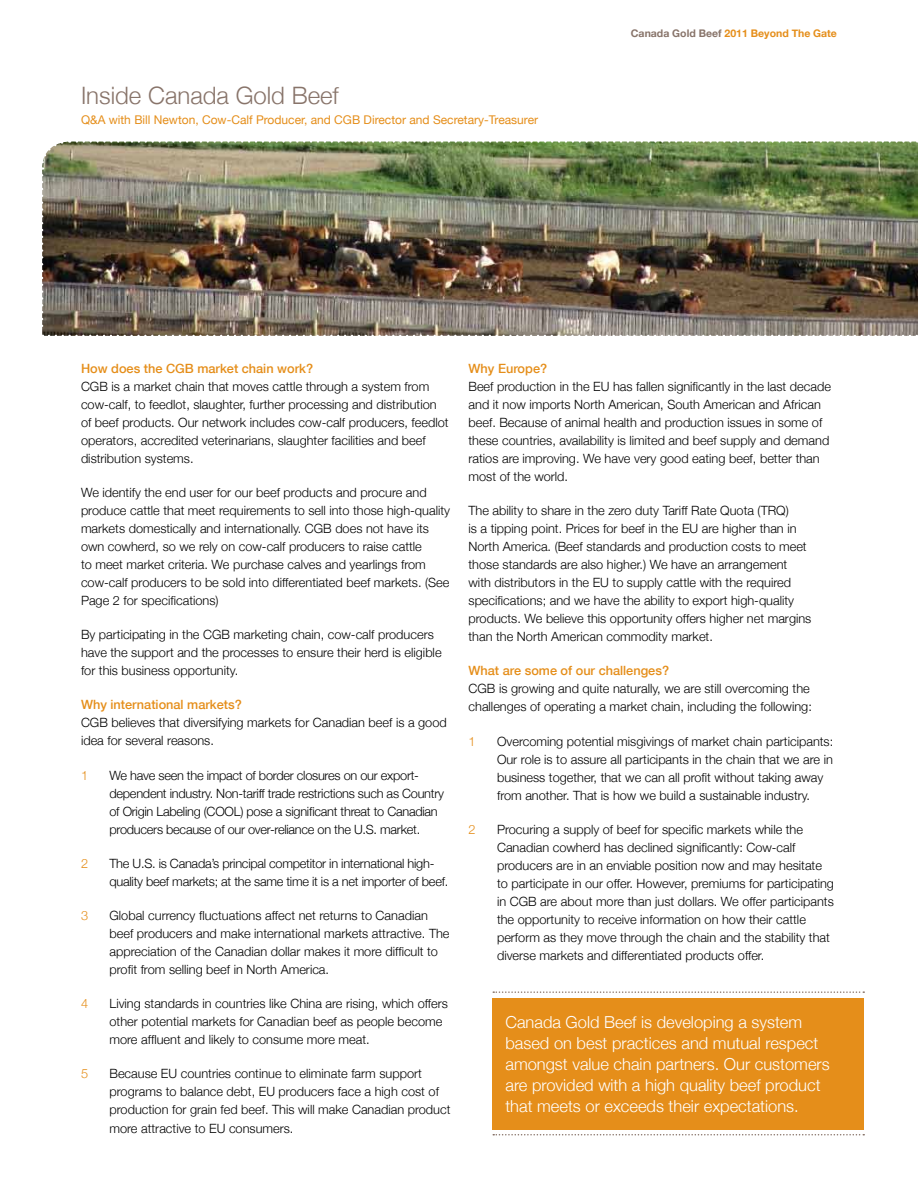
<style>
.page{position:relative;width:918px;height:1188px;background:#fff}
.page>*{position:absolute;margin:0;border:0;box-sizing:border-box;transform-origin:0 0}
.t1{font:300 24px "Helvetica Neue";color:#88746a}
.t2{font:300 16.5px/21px "Helvetica Neue";color:#fff}
.t3{font:300 12.75px/18px "Helvetica Neue";color:#000}
.t4{font:300 12.75px/18px "Helvetica Neue";letter-spacing:-.02em;color:#000}
.t5{font:500 12.75px "Helvetica Neue";color:#e58e1a}
.t6{font:300 12.75px "Helvetica Neue";color:#e58e1a}
.t7{font:12px "Helvetica Neue";color:#e58e1a}
.t8{font:700 10.5px "Helvetica Neue";color:#e58e1a}
.s1{color:#88746a}
</style>
<div class="page">
<img style="left:42px;top:141px;width:876px;height:195px">
<svg style="left:493px;top:991px;width:371px;height:2px"></svg>
<svg style="left:493px;top:1134px;width:371px;height:1px"></svg>
<div style="left:492px;top:998px;width:372px;height:132px;background:#e58e1a"></div>
<h1 class="t1" style="left:81px;top:81px;width:259px">Inside Canada Gold Beef</h1>
<p class="t7" style="left:81px;top:112px;width:459px">Q&amp;A with Bill Newton, Cow-Calf Producer, and CGB Director and Secretary-Treasurer</p>
<p class="t8" style="left:631px;top:27px;width:208px"><span class="s1">Canada Gold Beef</span> 2011 Beyond The Gate</p>
<p class="t5" style="left:81px;top:361px;width:234px">How does the CGB market chain work?</p>
<p class="t3" style="left:81px;top:377px;width:369px">CGB is a market chain that moves cattle through a system from cow-calf, to feedlot, slaughter, further processing and distribution of beef products. Our network includes cow-calf producers, feedlot operators, accredited veterinarians, slaughter facilities and beef distribution systems.</p>
<p class="t3" style="left:81px;top:483px;width:371px">We identify the end user for our beef products and procure and produce cattle that meet requirements to sell into those high-quality markets domestically and internationally. CGB does not have its own cowherd, so we rely on cow-calf producers to raise cattle<br>to meet market criteria. We purchase calves and yearlings from cow-calf producers to be sold into differentiated beef markets. (See Page 2 for specifications)</p>
<p class="t3" style="left:81px;top:625px;width:362px">By participating in the CGB marketing chain, cow-calf producers have the support and the processes to ensure their herd is eligible for this business opportunity.</p>
<p class="t5" style="left:81px;top:697px;width:162px">Why international markets?</p>
<p class="t3" style="left:81px;top:714px;width:367px">CGB believes that diversifying markets for Canadian beef is a good idea for several reasons.</p>
<p class="t6" style="left:81px;top:767px;width:9px">1</p>
<p class="t4" style="left:109px;top:766px;width:336px">We have seen the impact of border closures on our export&shy;dependent industry. Non-tariff trade restrictions such as Country of Origin Labeling (COOL) pose a significant threat to Canadian producers because of our over-reliance on the U.S. market.</p>
<p class="t6" style="left:81px;top:856px;width:9px">2</p>
<p class="t4" style="left:109px;top:854px;width:340px">The U.S. is Canada’s principal competitor in international high&shy;quality beef markets; at the same time it is a net importer of beef.</p>
<p class="t6" style="left:81px;top:908px;width:9px">3</p>
<p class="t3" style="left:109px;top:906px;width:342px">Global currency fluctuations affect net returns to Canadian beef producers and make international markets attractive. The appreciation of the Canadian dollar makes it more difficult to profit from selling beef in North America.</p>
<p class="t6" style="left:81px;top:996px;width:9px">4</p>
<p class="t3" style="left:109px;top:994px;width:340px">Living standards in countries like China are rising, which offers other potential markets for Canadian beef as people become more affluent and likely to consume more meat.</p>
<p class="t6" style="left:81px;top:1066px;width:9px">5</p>
<p class="t3" style="left:109px;top:1065px;width:343px">Because EU countries continue to eliminate farm support programs to balance debt, EU producers face a high cost of production for grain fed beef. This will make Canadian product more attractive to EU consumers.</p>
<p class="t5" style="left:469px;top:361px;width:80px">Why Europe?</p>
<p class="t3" style="left:469px;top:377px;width:364px">Beef production in the EU has fallen significantly in the last decade and it now imports North American, South American and African beef. Because of animal health and production issues in some of these countries, availability is limited and beef supply and demand ratios are improving. We have very good eating beef, better than most of the world.</p>
<p class="t3" style="left:469px;top:501px;width:344px">The ability to share in the zero duty Tariff Rate Quota (TRQ)<br>is a tipping point. Prices for beef in the EU are higher than in North America. (Beef standards and production costs to meet those standards are also higher.) We have an arrangement with distributors in the EU to supply cattle with the required specifications; and we have the ability to export high-quality products. We believe this opportunity offers higher net margins than the North American commodity market.</p>
<p class="t5" style="left:469px;top:663px;width:202px">What are some of our challenges?</p>
<p class="t3" style="left:469px;top:680px;width:345px">CGB is growing and quite naturally, we are still overcoming the challenges of operating a market chain, including the following:</p>
<p class="t6" style="left:469px;top:733px;width:9px">1</p>
<p class="t3" style="left:497px;top:732px;width:338px">Overcoming potential misgivings of market chain participants:<br>Our role is to assure all participants in the chain that we are in business together, that we can all profit without taking away from another. That is how we build a sustainable industry.</p>
<p class="t6" style="left:469px;top:821px;width:9px">2</p>
<p class="t3" style="left:497px;top:820px;width:339px">Procuring a supply of beef for specific markets while the Canadian cowherd has declined significantly: Cow-calf producers are in an enviable position now and may hesitate to participate in our offer. However, premiums for participating in CGB are about more than just dollars. We offer participants the opportunity to receive information on how their cattle perform as they move through the chain and the stability that diverse markets and differentiated products offer.</p>
<p class="t2" style="left:505px;top:1012px;width:326px">Canada Gold Beef is developing a system based on best practices and mutual respect amongst value chain partners. Our customers are provided with a high quality beef product that meets or exceeds their expectations.</p>
</div>
